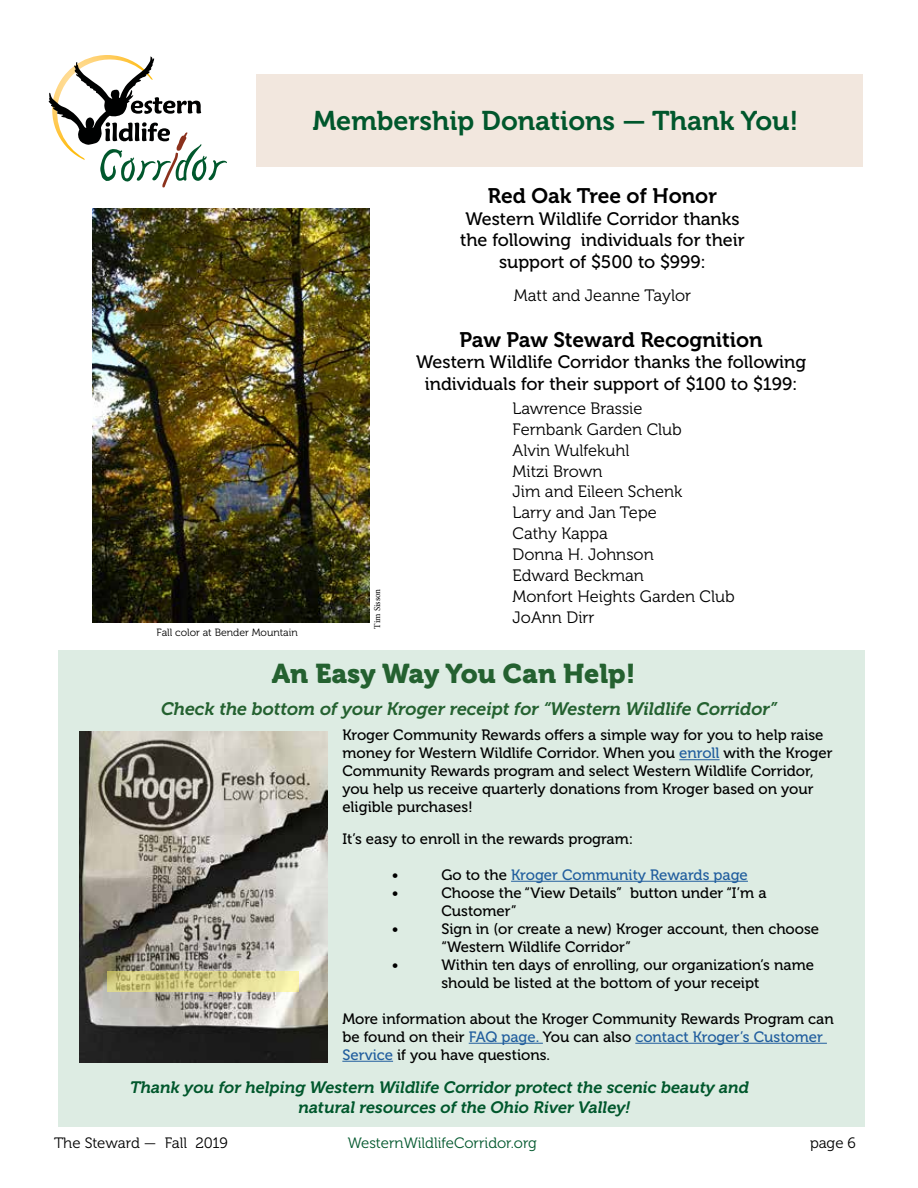
<style>
.page{position:relative;width:918px;height:1188px;background:#fff}
.page>*{position:absolute;margin:0;border:0;box-sizing:border-box;transform-origin:0 0}
.t1{font:27px "Museo 700";color:#00572c}
.t2{font:27px "Museo 900";color:#246130}
.t3{font:21px "Museo 700";color:#000}
.t4{font:18px/21.6px "Museo 500";color:#000;text-align:center}
.t5{font:italic 18px "Museo 700";color:#246130}
.t6{font:16.5px/20.9px "Museo 300";color:#000}
.t7{font:italic 16.5px/19.8px "Museo 700";color:#00572c}
.t8{font:15px/18px "Museo 500";color:#000}
.t9{font:15px "Museo 500";color:#215e9e}
.t10{font:15px "Museo 300";color:#00572c}
.t11{font:15px "Museo 300";color:#000}
.t12{font:10.5px "Museo 300";color:#000}
.t13{font:9px "Minion Pro";letter-spacing:-.005em;color:#000}
.s1{color:#215e9e}
.s2{color:#000}
</style>
<div class="page">
<div style="left:256px;top:74px;width:607px;height:93px;background:#f2e7de"></div>
<svg style="left:49px;top:56px;width:178px;height:132px"></svg>
<img style="left:93px;top:209px;width:276px;height:413px">
<div style="left:59px;top:650px;width:806px;height:477px;background:#ddece3"></div>
<img style="left:79px;top:731px;width:249px;height:331px">
<hr style="left:679px;top:759px;width:41px;height:1px;background:#215e9e">
<hr style="left:511px;top:881px;width:237px;height:1px;background:#215e9e">
<hr style="left:469px;top:1043px;width:74px;height:1px;background:#215e9e">
<hr style="left:635px;top:1043px;width:192px;height:1px;background:#215e9e">
<hr style="left:342px;top:1061px;width:51px;height:1px;background:#215e9e">
<svg style="left:107px;top:971px;width:191px;height:20px;background:#d4ce86"></svg>
<h1 class="t1" style="left:313px;top:106px;width:487px">Membership Donations — Thank You!</h1>
<h2 class="t3" style="left:488px;top:184px;width:231px">Red Oak Tree of Honor</h2>
<p class="t4" style="left:460px;top:208px;width:286px">Western Wildlife Corridor thanks the following individuals for their support of $500 to $999:</p>
<p class="t6" style="left:514px;top:286px;width:179px">Matt and Jeanne Taylor</p>
<h2 class="t3" style="left:460px;top:328px;width:305px">Paw Paw Steward Recognition</h2>
<p class="t4" style="left:416px;top:352px;width:392px">Western Wildlife Corridor thanks the following individuals for their support of $100 to $199:</p>
<p class="t6" style="left:513px;top:398px;width:224px">Lawrence Brassie<br>Fernbank Garden Club<br>Alvin Wulfekuhl<br>Mitzi Brown<br>Jim and Eileen Schenk<br>Larry and Jan Tepe<br>Cathy Kappa<br>Donna H. Johnson<br>Edward Beckman<br>Monfort Heights Garden Club<br>JoAnn Dirr</p>
<p class="t13" style="left:371px;top:629px;width:41px;rotate:-90deg">Tim Sisson</p>
<p class="t12" style="left:157px;top:627px;width:143px">Fall color at Bender Mountain</p>
<h1 class="t2" style="left:272px;top:659px;width:365px">An Easy Way You Can Help!</h1>
<p class="t5" style="left:161px;top:699px;width:617px">Check the bottom of your Kroger receipt for “Western Wildlife Corridor”</p>
<p class="t8" style="left:342px;top:726px;width:492px">Kroger Community Rewards offers a simple way for you to help raise money for Western Wildlife Corridor. When you <span class="s1">enroll</span> with the Kroger Community Rewards program and select Western Wildlife Corridor, you help us receive quarterly donations from Kroger based on your eligible purchases!</p>
<p class="t8" style="left:342px;top:830px;width:292px">It’s easy to enroll in the rewards program:</p>
<p class="t8" style="left:392px;top:866px;width:8px">•</p>
<p class="t9" style="left:441px;top:866px;width:308px"><span class="s2">Go to the</span> Kroger Community Rewards page</p>
<p class="t8" style="left:392px;top:884px;width:8px">•</p>
<p class="t8" style="left:441px;top:884px;width:327px">Choose the “View Details” button under “I’m a<br>Customer”</p>
<p class="t8" style="left:392px;top:920px;width:8px">•</p>
<p class="t8" style="left:441px;top:920px;width:379px">Sign in (or create a new) Kroger account, then choose “Western Wildlife Corridor”</p>
<p class="t8" style="left:392px;top:956px;width:8px">•</p>
<p class="t8" style="left:441px;top:956px;width:374px">Within ten days of enrolling, our organization’s name should be listed at the bottom of your receipt</p>
<p class="t8" style="left:342px;top:1010px;width:493px">More information about the Kroger Community Rewards Program can be found on their <span class="s1">FAQ page.</span> You can also <span class="s1">contact Kroger’s Customer<br>Service</span> if you have questions.</p>
<p class="t7" style="left:298px;top:1078px;width:452px;text-indent:-168px">Thank you for helping Western Wildlife Corridor protect the scenic beauty and natural resources of the Ohio River Valley!</p>
<p class="t11" style="left:54px;top:1135px;width:175px">The Steward — Fall 2019</p>
<p class="t10" style="left:348px;top:1135px;width:191px">WesternWildlifeCorridor.org</p>
<p class="t11" style="left:810px;top:1135px;width:48px">page 6</p>
</div>
